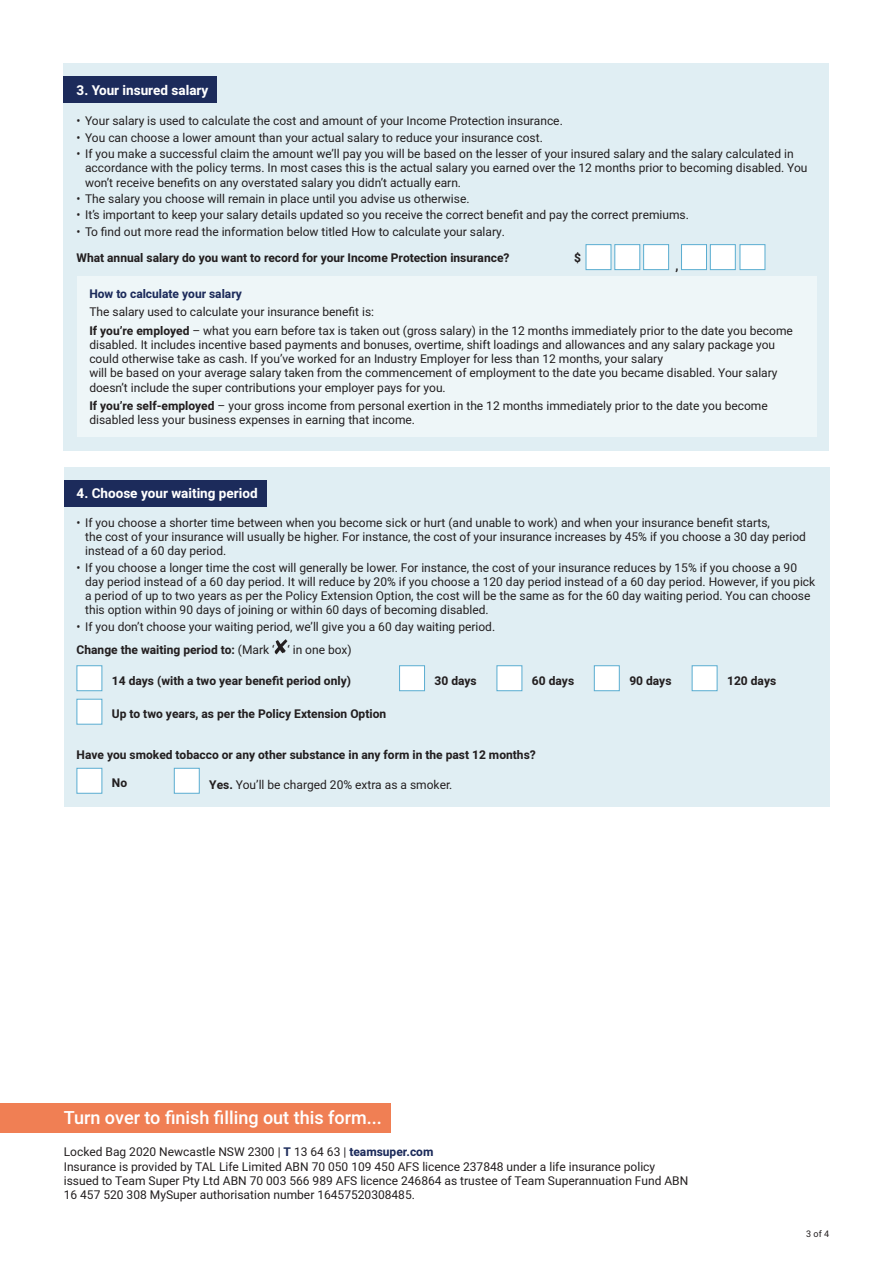
<style>
.page{position:relative;width:893px;height:1263px;background:#fff}
.page>*{position:absolute;margin:0;border:0;box-sizing:border-box;transform-origin:0 0}
.t1{font:500 18px "Heebo";color:#fff}
.TS_-_Heading_3{font:700 13.5px "Heebo";color:#fff}
.TS_-_Body_Copy{font:12px/14.2px "Heebo";color:#231f20}
.TS_-_Body_Copy-2{font:700 12px "Heebo";color:#231f20}
.Text_above_box{font:700 12px "Heebo";color:#231f20}
.TS_-_Heading_4{font:700 12px "Heebo";color:#1c2b5b}
.Mine_-_Body_9pt{font:700 12px "Heebo";color:#231f20}
.t2{font:9px "Heebo";color:#231f20}
.s1{font-weight:700}
.s2{font-weight:400}
.s3{font-weight:700;color:#1c2b5b}
</style>
<div class="page">
<div style="left:0;top:1103px;width:390px;height:29px;background:#f07f54"></div>
<div style="left:64px;top:64px;width:765px;height:387px;background:#e0eef3"></div>
<div style="left:64px;top:77px;width:153px;height:26px;background:#1c2b5b"></div>
<div style="left:77px;top:276px;width:739px;height:161px;background:#eef6f8"></div>
<div style="left:586px;top:244px;width:25px;height:26px;background:#fff;border:1px solid #5aadd1"></div>
<div style="left:615px;top:244px;width:25px;height:26px;background:#fff;border:1px solid #5aadd1"></div>
<div style="left:643px;top:244px;width:26px;height:26px;background:#fff;border:1px solid #5aadd1"></div>
<div style="left:740px;top:244px;width:25px;height:26px;background:#fff;border:1px solid #5aadd1"></div>
<div style="left:681px;top:244px;width:26px;height:26px;background:#fff;border:1px solid #5aadd1"></div>
<div style="left:710px;top:244px;width:26px;height:26px;background:#fff;border:1px solid #5aadd1"></div>
<div style="left:64px;top:467px;width:765px;height:340px;background:#e0eef3"></div>
<div style="left:64px;top:480px;width:202px;height:26px;background:#1c2b5b"></div>
<svg style="left:275px;top:639px;width:12px;height:15px"></svg>
<div style="left:399px;top:665px;width:26px;height:26px;background:#fff;border:1px solid #5aadd1"></div>
<div style="left:77px;top:665px;width:25px;height:26px;background:#fff;border:1px solid #5aadd1"></div>
<div style="left:497px;top:665px;width:25px;height:26px;background:#fff;border:1px solid #5aadd1"></div>
<div style="left:594px;top:665px;width:26px;height:26px;background:#fff;border:1px solid #5aadd1"></div>
<div style="left:692px;top:665px;width:25px;height:26px;background:#fff;border:1px solid #5aadd1"></div>
<div style="left:77px;top:699px;width:25px;height:25px;background:#fff"></div>
<div style="left:77px;top:768px;width:25px;height:25px;background:#fff"></div>
<div style="left:174px;top:768px;width:26px;height:25px;background:#fff;border:1px solid #5aadd1"></div>
<p class="TS_-_Heading_3" style="left:77px;top:80px;width:133px">3. Your insured salary</p>
<p class="TS_-_Body_Copy" style="left:77px;top:114px;width:488px">• Your salary is used to calculate the cost and amount of your Income Protection insurance.</p>
<p class="TS_-_Body_Copy" style="left:77px;top:130px;width:468px">• You can choose a lower amount than your actual salary to reduce your insurance cost.</p>
<p class="TS_-_Body_Copy" style="left:85px;top:147px;width:724px;text-indent:-9px">• If you make a successful claim the amount we’ll pay you will be based on the lesser of your insured salary and the salary calculated in accordance with the policy terms. In most cases this is the actual salary you earned over the 12 months prior to becoming disabled. You won’t receive benefits on any overstated salary you didn’t actually earn.</p>
<p class="TS_-_Body_Copy" style="left:77px;top:192px;width:394px">• The salary you choose will remain in place until you advise us otherwise.</p>
<p class="TS_-_Body_Copy" style="left:77px;top:208px;width:614px">• It’s important to keep your salary details updated so you receive the correct benefit and pay the correct premiums.</p>
<p class="TS_-_Body_Copy" style="left:77px;top:224px;width:430px">• To find out more read the information below titled How to calculate your salary.</p>
<p class="Text_above_box" style="left:77px;top:249px;width:434px">What annual salary do you want to record for your Income Protection insurance?</p>
<p class="Mine_-_Body_9pt" style="left:574px;top:249px;width:8px">$</p>
<p class="Mine_-_Body_9pt" style="left:676px;top:257px;width:5px">,</p>
<p class="TS_-_Heading_4" style="left:89px;top:285px;width:154px">How to calculate your salary</p>
<p class="TS_-_Body_Copy" style="left:89px;top:305px;width:286px">The salary used to calculate your insurance benefit is:</p>
<p class="TS_-_Body_Copy" style="left:89px;top:323px;width:705px"><span class="s1">If you’re employed</span> – what you earn before tax is taken out (gross salary) in the 12 months immediately prior to the date you become disabled. It includes incentive based payments and bonuses, overtime, shift loadings and allowances and any salary package you could otherwise take as cash. If you’ve worked for an Industry Employer for less than 12 months, your salary<br>will be based on your average salary taken from the commencement of employment to the date you became disabled. Your salary doesn’t include the super contributions your employer pays for you.</p>
<p class="TS_-_Body_Copy" style="left:89px;top:399px;width:680px"><span class="s1">If you’re self-employed</span> – your gross income from personal exertion in the 12 months immediately prior to the date you become disabled less your business expenses in earning that income.</p>
<p class="TS_-_Heading_3" style="left:77px;top:484px;width:183px">4. Choose your waiting period</p>
<p class="TS_-_Body_Copy" style="left:85px;top:515px;width:722px;text-indent:-9px">• If you choose a shorter time between when you become sick or hurt (and unable to work) and when your insurance benefit starts,<br>the cost of your insurance will usually be higher. For instance, the cost of your insurance increases by 45% if you choose a 30 day period instead of a 60 day period.</p>
<p class="TS_-_Body_Copy" style="left:85px;top:560px;width:732px;text-indent:-9px">• If you choose a longer time the cost will generally be lower. For instance, the cost of your insurance reduces by 15% if you choose a 90 day period instead of a 60 day period. It will reduce by 20% if you choose a 120 day period instead of a 60 day period. However, if you pick a period of up to two years as per the Policy Extension Option, the cost will be the same as for the 60 day waiting period. You can choose this option within 90 days of joining or within 60 days of becoming disabled.</p>
<p class="TS_-_Body_Copy" style="left:77px;top:619px;width:420px">• If you don’t choose your waiting period, we’ll give you a 60 day waiting period.</p>
<p class="TS_-_Body_Copy-2" style="left:77px;top:642px;width:277px">Change the waiting period to: <span class="s2">(Mark ‘ ‘ in one box)</span></p>
<p class="TS_-_Body_Copy-2" style="left:112px;top:672px;width:241px">14 days (with a two year benefit period only)</p>
<p class="TS_-_Body_Copy-2" style="left:435px;top:672px;width:44px">30 days</p>
<p class="TS_-_Body_Copy-2" style="left:532px;top:672px;width:44px">60 days</p>
<p class="TS_-_Body_Copy-2" style="left:629px;top:672px;width:44px">90 days</p>
<p class="TS_-_Body_Copy-2" style="left:727px;top:672px;width:51px">120 days</p>
<p class="TS_-_Body_Copy-2" style="left:112px;top:705px;width:276px">Up to two years, as per the Policy Extension Option</p>
<p class="TS_-_Body_Copy-2" style="left:77px;top:746px;width:461px">Have you smoked tobacco or any other substance in any form in the past 12 months?</p>
<p class="TS_-_Body_Copy-2" style="left:112px;top:774px;width:17px">No</p>
<p class="TS_-_Body_Copy" style="left:209px;top:777px;width:244px"><span class="s1">Yes.</span> You’ll be charged 20% extra as a smoker.</p>
<h1 class="t1" style="left:64px;top:1105px;width:320px">Turn over to finish filling out this form...</h1>
<p class="TS_-_Body_Copy" style="left:64px;top:1145px;width:626px">Locked Bag 2020 Newcastle NSW 2300 | <span class="s3">T</span> 13 64 63 | <span class="s3">teamsuper.com<br></span>Insurance is provided by TAL Life Limited ABN 70 050 109 450 AFS licence 237848 under a life insurance policy issued to Team Super Pty Ltd ABN 70 003 566 989 AFS licence 246864 as trustee of Team Superannuation Fund ABN 16 457 520 308 MySuper authorisation number 16457520308485.</p>
<p class="t2" style="left:806px;top:1228px;width:24px">3 of 4</p>
</div>
